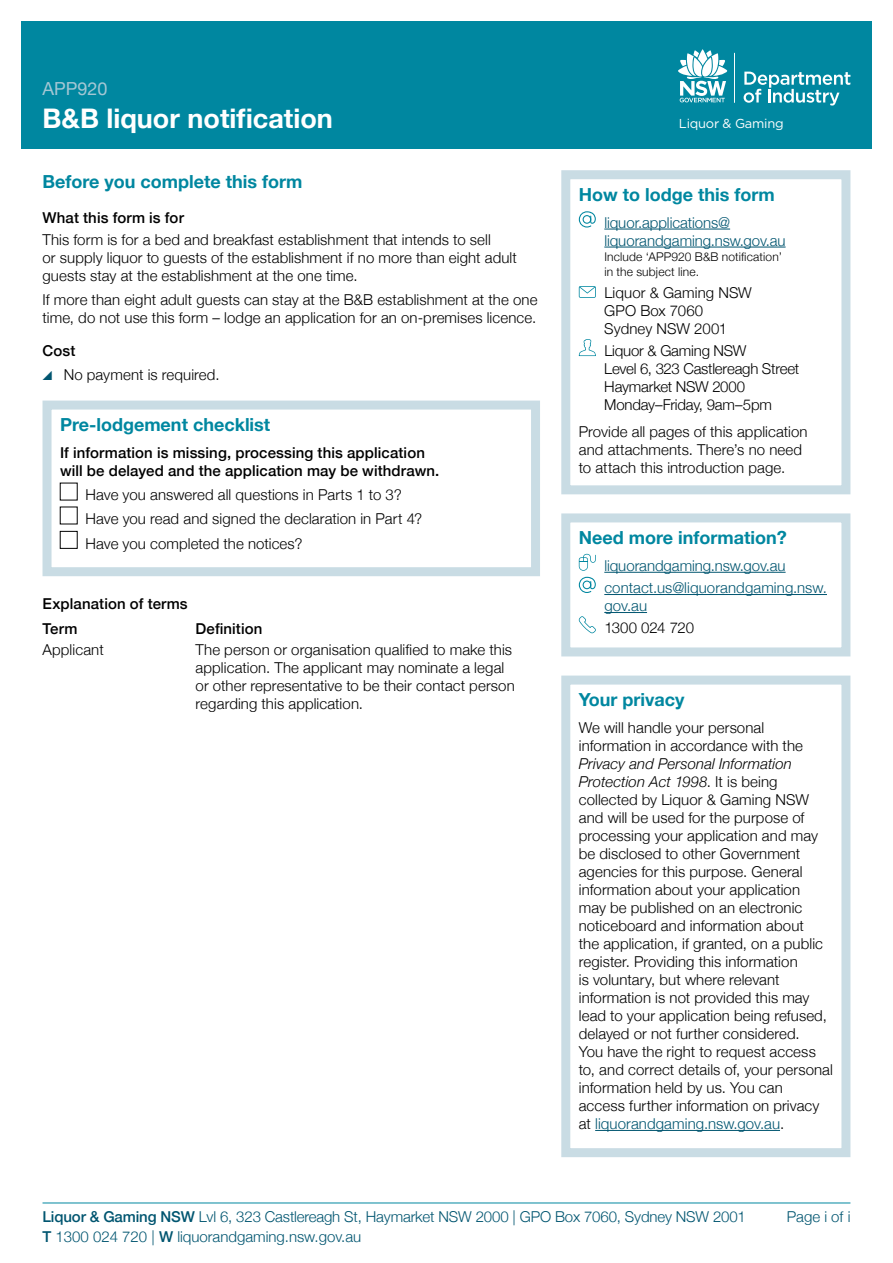
<style>
.page{position:relative;width:893px;height:1263px;background:#fff}
.page>*{position:absolute;margin:0;border:0;box-sizing:border-box;transform-origin:0 0}
.t1{font:700 27px "Helvetica Neue";color:#fff}
.Information_Page__In{font:700 18px "Helvetica Neue";color:#0087a0}
.t2{font:18px "Helvetica Neue";color:#a4c7d4}
.Body_Copy__forms{font:300 15px/18px "Helvetica Neue";letter-spacing:.005em;color:#000}
.Info_Page_Boxes_Body{font:300 15px/18px "Helvetica Neue";letter-spacing:-.005em;color:#005570}
.Info_Page_Boxes_Body-2{font:300 15px/18px "Helvetica Neue";letter-spacing:-.01em;color:#000}
.Body_Copy__forms-2{font:500 15px/18px "Helvetica Neue";letter-spacing:.005em;color:#000}
.Information_Page__Su{font:500 15px "Helvetica Neue";letter-spacing:.01em;color:#000}
.t3{font:12.9px "Gotham";letter-spacing:-.02em;color:#fff}
.Info_Page_Boxes_Body-3{font:300 12px/15px "Helvetica Neue";letter-spacing:.015em;color:#000}
.s1{color:#005570}
.s2{font-style:italic}
.s3{font-weight:500}
</style>
<div class="page">
<div style="left:21px;top:21px;width:851px;height:128px;background:#0087a0"></div>
<hr style="left:43px;top:1202px;width:807px;height:1px;background:#0087a0">
<svg style="left:744px;top:72px;width:106px;height:34px"></svg>
<svg style="left:678px;top:49px;width:49px;height:53px"></svg>
<hr style="left:734px;top:53px;width:1px;height:50px;background:#fff">
<div style="left:43px;top:401px;width:497px;height:175px;border:9px solid #c9dce4"></div>
<hr style="left:604px;top:572px;width:182px;height:1px;background:#005570">
<hr style="left:604px;top:594px;width:223px;height:1px;background:#005570">
<hr style="left:604px;top:612px;width:43px;height:1px;background:#005570">
<svg style="left:579px;top:554px;width:17px;height:17px"></svg>
<svg style="left:579px;top:577px;width:17px;height:16px"></svg>
<svg style="left:579px;top:616px;width:17px;height:17px"></svg>
<div style="left:561px;top:513px;width:289px;height:143px;border:9px solid #c9dce4"></div>
<hr style="left:604px;top:229px;width:126px;height:1px;background:#005570">
<hr style="left:604px;top:247px;width:182px;height:1px;background:#005570">
<svg style="left:579px;top:211px;width:17px;height:17px"></svg>
<svg style="left:579px;top:286px;width:17px;height:12px"></svg>
<svg style="left:579px;top:339px;width:17px;height:17px"></svg>
<div style="left:561px;top:170px;width:289px;height:324px;border:9px solid #c9dce4"></div>
<hr style="left:595px;top:1130px;width:185px;height:1px;background:#005570">
<div style="left:561px;top:675px;width:289px;height:482px;border:9px solid #c9dce4"></div>
<p class="t2" style="left:43px;top:76px;width:67px">APP920</p>
<h1 class="t1" style="left:43px;top:97px;width:292px">B&amp;B liquor notification</h1>
<h3 class="Information_Page__In" style="left:43px;top:167px;width:261px">Before you complete this form</h3>
<h3 class="Information_Page__Su" style="left:43px;top:205px;width:143px">What this form is for</h3>
<p class="Body_Copy__forms" style="left:43px;top:229px;width:476px">This form is for a bed and breakfast establishment that intends to sell<br>or supply liquor to guests of the establishment if no more than eight adult guests stay at the establishment at the one time.</p>
<p class="Body_Copy__forms" style="left:43px;top:290px;width:496px">If more than eight adult guests can stay at the B&amp;B establishment at the one time, do not use this form – lodge an application for an on-premises licence.</p>
<h3 class="Information_Page__Su" style="left:43px;top:339px;width:34px">Cost</h3>
<p class="Body_Copy__forms" style="left:43px;top:364px;width:178px"><span class="s1">•</span> No payment is required.</p>
<h3 class="Information_Page__In" style="left:60px;top:411px;width:212px">Pre-lodgement checklist</h3>
<p class="Body_Copy__forms-2" style="left:60px;top:442px;width:381px">If information is missing, processing this application will be delayed and the application may be withdrawn.</p>
<p class="Body_Copy__forms" style="left:86px;top:485px;width:318px">Have you answered all questions in Parts 1 to 3?</p>
<p class="Body_Copy__forms" style="left:86px;top:509px;width:338px">Have you read and signed the declaration in Part 4?</p>
<p class="Body_Copy__forms" style="left:86px;top:533px;width:218px">Have you completed the notices?</p>
<h3 class="Information_Page__Su" style="left:43px;top:592px;width:147px">Explanation of terms</h3>
<p class="Body_Copy__forms-2" style="left:43px;top:618px;width:36px">Term</p>
<p class="Body_Copy__forms-2" style="left:196px;top:618px;width:68px">Definition</p>
<p class="Body_Copy__forms" style="left:43px;top:639px;width:63px">Applicant</p>
<p class="Body_Copy__forms" style="left:196px;top:639px;width:321px">The person or organisation qualified to make this application. The applicant may nominate a legal or other representative to be their contact person regarding this application.</p>
<p class="t3" style="left:679px;top:115px;width:106px">Liquor &amp; Gaming</p>
<h3 class="Information_Page__In" style="left:579px;top:180px;width:197px">How to lodge this form</h3>
<p class="Info_Page_Boxes_Body" style="left:604px;top:212px;width:183px">liquor.applications@ liquorandgaming.nsw.gov.au</p>
<p class="Info_Page_Boxes_Body-3" style="left:604px;top:248px;width:179px">Include ‘APP920 B&amp;B notification’ in the subject line.</p>
<p class="Info_Page_Boxes_Body-2" style="left:604px;top:282px;width:149px">Liquor &amp; Gaming NSW<br>GPO Box 7060<br>Sydney NSW 2001</p>
<p class="Info_Page_Boxes_Body-2" style="left:604px;top:341px;width:196px">Liquor &amp; Gaming NSW<br>Level 6, 323 Castlereagh Street<br>Haymarket NSW 2000<br>Monday–Friday, 9am–5pm</p>
<p class="Body_Copy__forms" style="left:579px;top:421px;width:230px">Provide all pages of this application and attachments. There’s no need to attach this introduction page.</p>
<h3 class="Information_Page__In" style="left:579px;top:524px;width:209px">Need more information?</h3>
<p class="Info_Page_Boxes_Body" style="left:604px;top:555px;width:183px">liquorandgaming.nsw.gov.au</p>
<p class="Info_Page_Boxes_Body" style="left:604px;top:578px;width:224px">contact.us@liquorandgaming.nsw. gov.au</p>
<p class="Info_Page_Boxes_Body-2" style="left:604px;top:618px;width:91px">1300 024 720</p>
<h3 class="Information_Page__In" style="left:579px;top:686px;width:107px">Your privacy</h3>
<p class="Body_Copy__forms" style="left:579px;top:717px;width:256px">We will handle your personal information in accordance with the <span class="s2">Privacy and Personal Information Protection Act 1998</span>. It is being collected by Liquor &amp; Gaming NSW and will be used for the purpose of processing your application and may be disclosed to other Government agencies for this purpose. General information about your application<br>may be published on an electronic noticeboard and information about<br>the application, if granted, on a public register. Providing this information<br>is voluntary, but where relevant information is not provided this may lead to your application being refused, delayed or not further considered.<br>You have the right to request access to, and correct details of, your personal information held by us. You can<br>access further information on privacy at <span class="s1">liquorandgaming.nsw.gov.au</span>.</p>
<p class="Info_Page_Boxes_Body" style="left:43px;top:1207px;width:705px"><span class="s3">Liquor &amp; Gaming NSW</span> Lvl 6, 323 Castlereagh St, Haymarket NSW 2000 | GPO Box 7060, Sydney NSW 2001</p>
<p class="Info_Page_Boxes_Body" style="left:787px;top:1207px;width:65px">Page i of i</p>
<p class="Info_Page_Boxes_Body" style="left:43px;top:1226px;width:320px"><span class="s3">T</span> 1300 024 720 | <span class="s3">W</span> liquorandgaming.nsw.gov.au</p>
</div>
